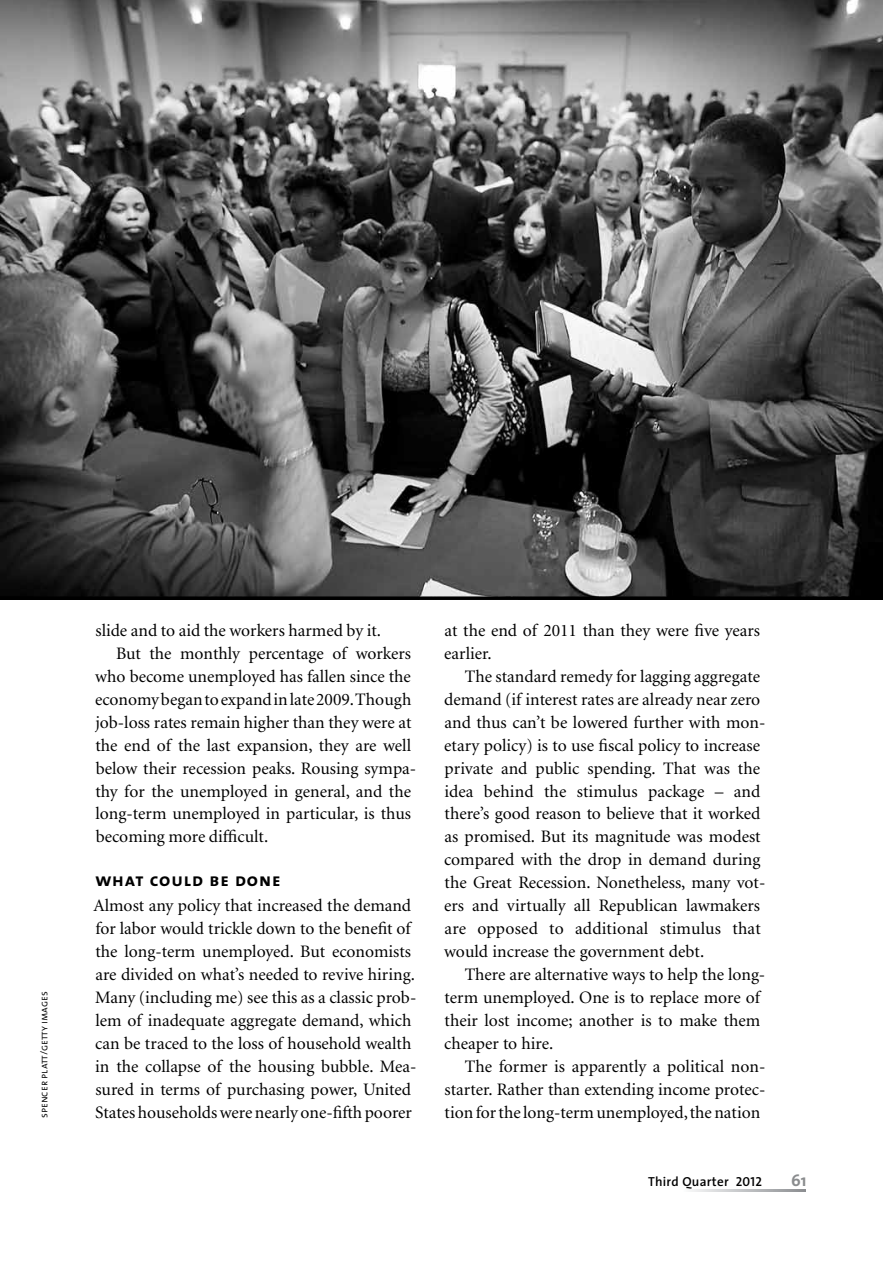
<style>
.page{position:relative;width:883px;height:1261px;background:#fff}
.page>*{position:absolute;margin:0;border:0;box-sizing:border-box;transform-origin:0 0}
.t1{font:18.38px "The Sans Bold Caps";letter-spacing:.05em;color:#000}
.t2{font:17.5px/22.9px "Minion";color:#000}
.t3{font:700 16.62px "The Sans";color:#8a8c8e}
.t4{font:600 13.12px "The Sans";letter-spacing:.02em;color:#000}
.t5{font:10.5px "The Sans Semi Light Caps";color:#000}
.s1{font-family:"The Sans Semi Bold Caps";font-weight:400}
</style>
<div class="page">
<svg style="left:690px;top:1189px;width:115px;height:2px"></svg>
<svg style="left:0;top:0;width:882px;height:599px;background:#5a5a5a"></svg>
<p class="t5" style="left:35px;top:1117px;width:128px;rotate:-90deg">spencer platt/getty images</p>
<p class="t2" style="left:95px;top:619px;width:287px">slide and to aid the workers harmed by it.</p>
<p class="t2" style="left:116px;top:642px;width:296px">But the monthly percentage of workers</p>
<p class="t2" style="left:95px;top:665px;width:317px">who become unemployed has fallen since the</p>
<p class="t2" style="left:95px;top:688px;width:317px">economy began to expand in late 2009. Though</p>
<p class="t2" style="left:95px;top:711px;width:317px">job-loss rates remain higher than they were at</p>
<p class="t2" style="left:95px;top:734px;width:317px">the end of the last expansion, they are well</p>
<p class="t2" style="left:96px;top:757px;width:322px">below their recession peaks. Rousing sympa-</p>
<p class="t2" style="left:95px;top:779px;width:317px">thy for the unemployed in general, and the</p>
<p class="t2" style="left:95px;top:802px;width:317px">long-term unemployed in particular, is thus</p>
<p class="t2" style="left:96px;top:825px;width:174px">becoming more difficult.</p>
<p class="t1" style="left:95px;top:864px;width:187px">what could be done</p>
<p class="t2" style="left:93px;top:894px;width:324px">Almost any policy that increased the demand for labor would trickle down to the benefit of the long-term unemployed. But economists are divided on what’s needed to revive hiring.<br>Many (including me) see this as a classic prob&shy;lem of inadequate aggregate demand, which can be traced to the loss of household wealth in the collapse of the housing bubble. Mea&shy;sured in terms of purchasing power, United States households were nearly one-fifth poorer</p>
<p class="t2" style="left:444px;top:619px;width:317px">at the end of 2011 than they were five years earlier.</p>
<p class="t2" style="left:444px;top:665px;width:322px;text-indent:20px">The standard remedy for lagging aggregate demand (if interest rates are already near zero and thus can’t be lowered further with mon&shy;etary policy) is to use fiscal policy to increase private and public spending. That was the idea behind the stimulus package – and there’s good reason to believe that it worked as promised. But its magnitude was modest compared with the drop in demand during the Great Recession. Nonetheless, many vot&shy;ers and virtually all Republican lawmakers are opposed to additional stimulus that would increase the government debt.</p>
<p class="t2" style="left:444px;top:963px;width:322px;text-indent:20px">There are alternative ways to help the long&shy;term unemployed. One is to replace more of their lost income; another is to make them cheaper to hire.</p>
<p class="t2" style="left:444px;top:1055px;width:322px;text-align:justify;text-indent:20px">The former is apparently a political non&shy;starter. Rather than extending income protec&shy;tion for the long-term unemployed, the nation</p>
<p class="t4" style="left:647px;top:1170px;width:115px">Third Quarter <span class="s1">2012</span></p>
<p class="t3" style="left:790px;top:1166px;width:17px">61</p>
</div>
